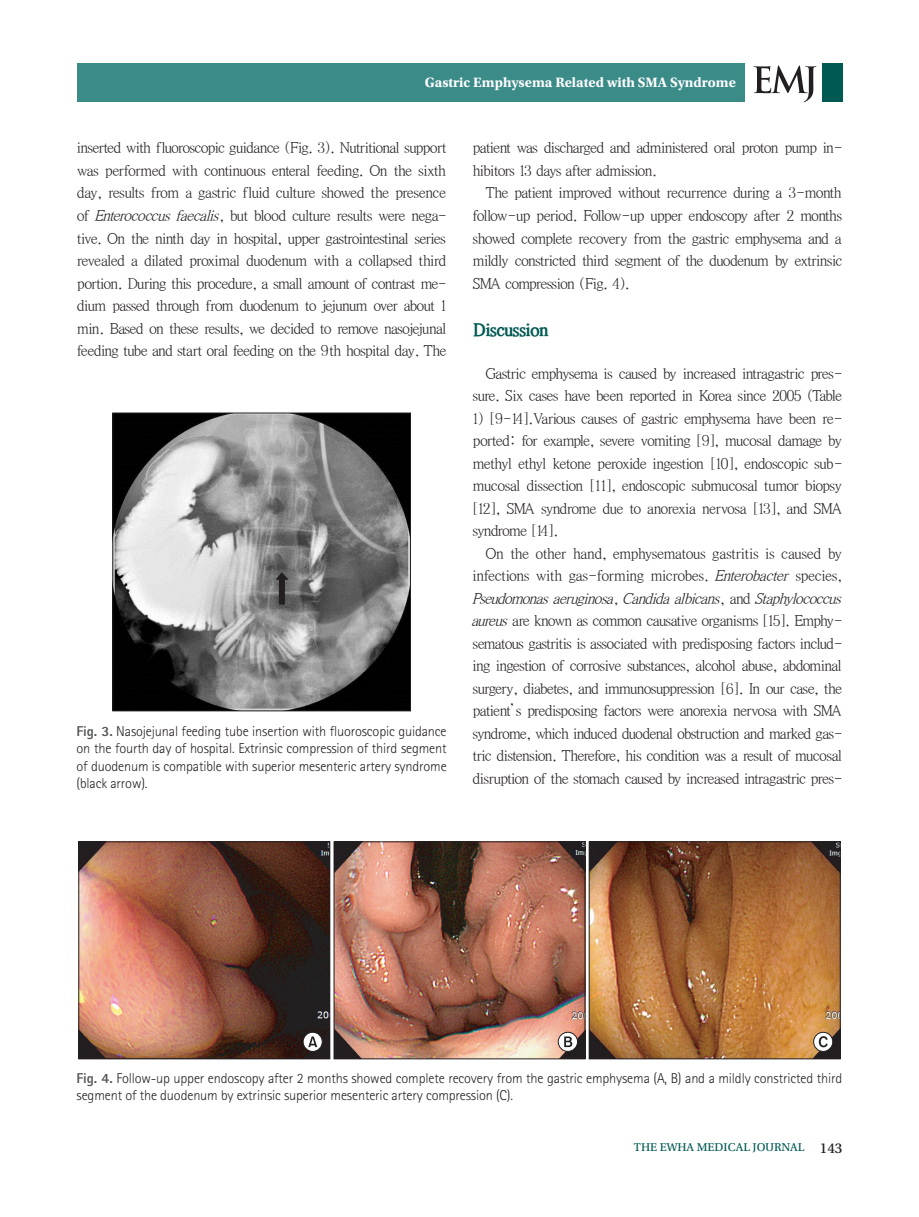
<style>
.page{position:relative;width:919px;height:1217px;background:#fff}
.page>*{position:absolute;margin:0;border:0;box-sizing:border-box;transform-origin:0 0}
.국문서론{font:18px "Y Batang 160";letter-spacing:-.075em;color:#005953}
.국문본문{font:15px/22.5px "Y Batang 120";letter-spacing:-.105em;color:#231f20;text-align:justify}
.본문-페이지번호{font:15px "Utopia Std Capt";color:#231f20}
.영문-그림{font:300 14.25px/17.1px "Rotis Sans Serif Std";letter-spacing:-.01em;color:#231f20}
.머리말-홀수{font:700 14.25px "Utopia Std";color:#fff}
.본문-홈피{font:12px "Utopia Std Capt";color:#005953}
.s1{font-style:italic}
.s2{font-weight:800;color:#57585a}
</style>
<div class="page">
<div style="left:77px;top:63px;width:667px;height:39px;background:#3b8b89"></div>
<div style="left:822px;top:63px;width:20px;height:39px;background:#005953"></div>
<svg style="left:753px;top:65px;width:63px;height:37px"></svg>
<img style="left:78px;top:841px;width:762px;height:217px">
<svg style="left:813px;top:1031px;width:19px;height:20px"></svg>
<div style="left:813px;top:1031px;width:19px;height:20px;border:1px solid #231f20;border-radius:50%"></div>
<svg style="left:818px;top:1035px;width:9px;height:12px"></svg>
<svg style="left:558px;top:1031px;width:19px;height:20px"></svg>
<div style="left:558px;top:1031px;width:19px;height:20px;border:1px solid #231f20;border-radius:50%"></div>
<svg style="left:564px;top:1036px;width:8px;height:10px"></svg>
<svg style="left:303px;top:1031px;width:19px;height:20px"></svg>
<div style="left:303px;top:1031px;width:19px;height:20px;border:1px solid #231f20;border-radius:50%"></div>
<svg style="left:308px;top:1036px;width:9px;height:10px"></svg>
<img style="left:114px;top:414px;width:295px;height:295px">
<div style="left:112px;top:412px;width:299px;height:299px;border:1px solid #231f20"></div>
<svg style="left:275px;top:571px;width:14px;height:33px"></svg>
<p class="머리말-홀수" style="left:425px;top:74px;width:312px">Gastric Emphysema Related with SMA Syndrome</p>
<p class="국문본문" style="left:77px;top:137px;width:372px">inserted with fluoroscopic guidance (Fig. 3). Nutritional support was performed with continuous enteral feeding. On the sixth day, results from a gastric fluid culture showed the presence of <span class="s1">Enterococcusfaecalis</span>, but blood culture results were nega&shy;tive. On the ninth day in hospital, upper gastrointestinal series revealed a dilated proximal duodenum with a collapsed third portion. During this procedure, a small amount of contrast me&shy;dium passed through from duodenum to jejunum over about 1 min. Based on these results, we decided to remove nasojejunal feeding tube and start oral feeding on the 9th hospital day. The</p>
<p class="국문본문" style="left:472px;top:137px;width:371px">patient was discharged and administered oral proton pump in&shy;hibitors 13 days after admission.</p>
<p class="국문본문" style="left:472px;top:182px;width:372px;text-indent:13px">The patient improved without recurrence during a 3-month follow-up period. Follow-up upper endoscopy after 2 months showed complete recovery from the gastric emphysema and a mildly constricted third segment of the duodenum by extrinsic SMA compression (Fig. 4).</p>
<p class="국문서론" style="left:472px;top:320px;width:78px">Discussion</p>
<p class="국문본문" style="left:472px;top:362px;width:371px;text-align:right">Gastric emphysema is caused by increased intragastric pres&shy;sure. Six cases have been reported in Korea since 2005 (Table</p>
<p class="국문본문" style="left:472px;top:407px;width:372px">1) [9-14].Various causes of gastric emphysema have been re&shy;ported: for example, severe vomiting [9], mucosal damage by methyl ethyl ketone peroxide ingestion [10], endoscopic sub&shy;mucosal dissection [11], endoscopic submucosal tumor biopsy [12], SMA syndrome due to anorexia nervosa [13], and SMA syndrome [14].</p>
<p class="국문본문" style="left:471px;top:542px;width:376px;text-align:left;text-indent:14px">On the other hand, emphysematous gastritis is caused by infections with gas-forming microbes. <span class="s1">Enterobacter</span> species, <span class="s1">Pseudomonasaeruginosa</span>, <span class="s1">Candidaalbicans</span>, a n d <span class="s1">Staphylococcus aureus</span> are known as common causative organisms [15]. Emphy&shy;sematous gastritis is associated with predisposing factors includ&shy;ing ingestion of corrosive substances, alcohol abuse, abdominal surgery, diabetes, and immunosuppression [6]. In our case, the patient’s predisposing factors were anorexia nervosa with SMA syndrome, which induced duodenal obstruction and marked gas&shy;tric distension. Therefore, his condition was a result of mucosal disruption of the stomach caused by increased intragastric pres-</p>
<p class="영문-그림" style="left:77px;top:722px;width:371px;text-align:justify"><span class="s2">Fig. 3.</span> Nasojejunal feeding tube insertion with fluoroscopic guidance on the fourth day of hospital. Extrinsic compression of third segment of duodenum is compatible with superior mesenteric artery syndrome (black arrow).</p>
<p class="영문-그림" style="left:77px;top:1069px;width:767px"><span class="s2">Fig. 4.</span> Follow-up upper endoscopy after 2 months showed complete recovery from the gastric emphysema (A, B) and a mildly constricted third segment of the duodenum by extrinsic superior mesenteric artery compression (C).</p>
<p class="본문-홈피" style="left:634px;top:1140px;width:172px">THE EWHA MEDICAL JOURNAL</p>
<p class="본문-페이지번호" style="left:819px;top:1139px;width:24px">143</p>
</div>
